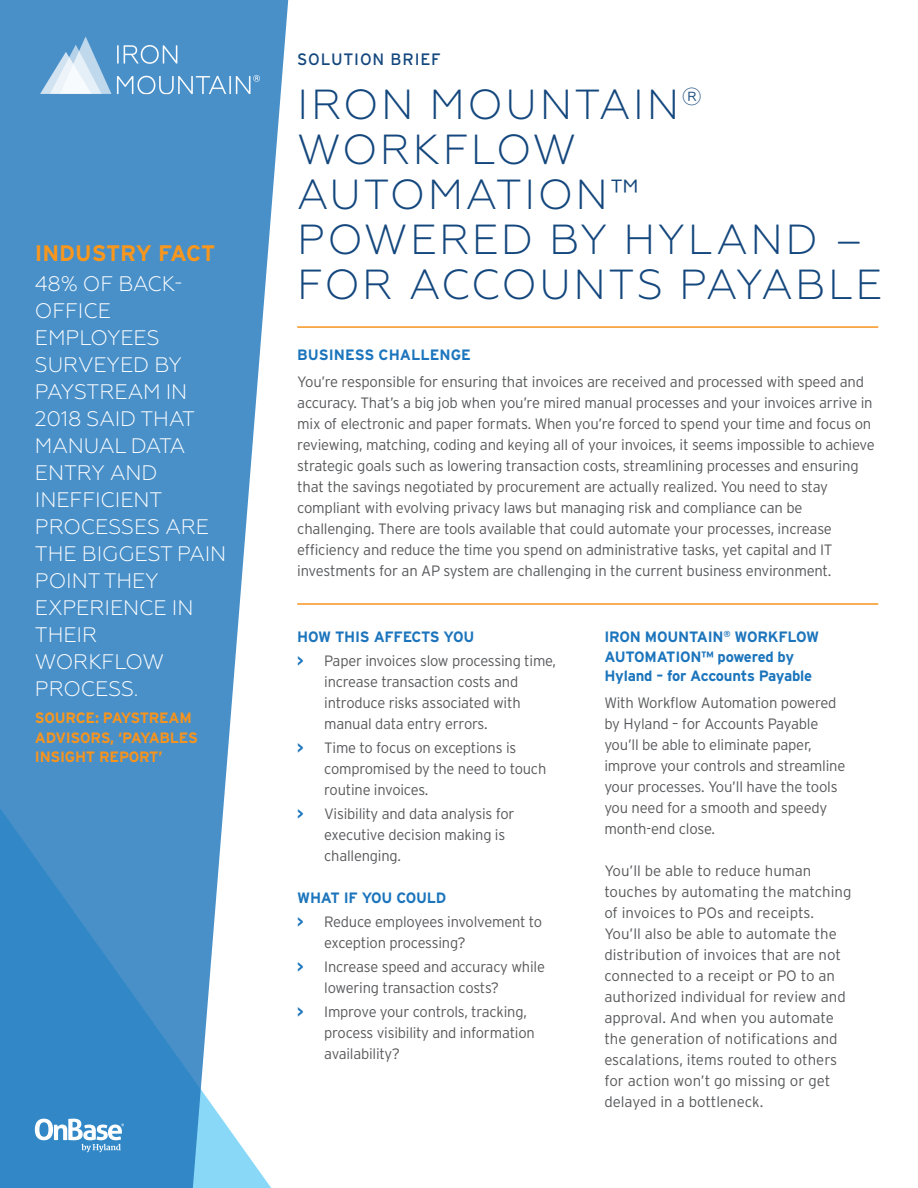
<style>
.page{position:relative;width:918px;height:1188px;background:#fff}
.page>*{position:absolute;margin:0;border:0;box-sizing:border-box;transform-origin:0 0}
.t1{font:300 42px/45px "Geometria";letter-spacing:.055em;color:#14477d}
.t2{font:700 22.5px "Interstate";letter-spacing:-.005em;color:#f8971d}
.t3{font:300 21px/27px "Geometria";letter-spacing:-.005em;color:#fff}
.t4{font:16.5px "Interstate";letter-spacing:.045em;color:#14477d}
.t5{font:300 15px/21px "Interstate";letter-spacing:-.015em;color:#58595b}
.t6{font:700 15px/19.5px "Interstate";letter-spacing:-.015em;color:#1c75bc}
.t7{font:700 15px/19.5px "Interstate";letter-spacing:-.015em;color:#f7941e}
.s1{color:#f8971d}
.s2{font-weight:700;color:#1c75bc}
</style>
<div class="page">
<svg style="left:0;top:0;width:289px;height:1188px;fill:#4990c9"></svg>
<hr style="left:297px;top:326px;width:581px;height:2px;background:#f7941e">
<hr style="left:297px;top:603px;width:581px;height:2px;background:#f7941e">
<svg style="left:35px;top:1119px;width:89px;height:33px"></svg>
<img style="left:36px;top:32px;width:228px;height:67px">
<h2 class="t2" style="left:35px;top:241px;width:182px">INDUSTRY FACT</h2>
<h3 class="t3" style="left:35px;top:270px;width:193px">48% OF BACK-<br>OFFICE<br>EMPLOYEES<br>SURVEYED BY<br>PAYSTREAM IN<br>2018 SAID THAT<br>MANUAL DATA<br>ENTRY AND<br>INEFFICIENT<br>PROCESSES ARE<br>THE BIGGEST PAIN<br>POINT THEY<br>EXPERIENCE IN<br>THEIR<br>WORKFLOW<br>PROCESS.</h3>
<p class="t7" style="left:35px;top:708px;width:165px"><span class="s1">SOURCE:</span> PAYSTREAM<br>ADVISORS, ‘PAYABLES<br>INSIGHT REPORT’</p>
<p class="t4" style="left:297px;top:50px;width:145px">SOLUTION BRIEF</p>
<h1 class="t1" style="left:297px;top:82px;width:586px">IRON MOUNTAIN<sup>®<br></sup>WORKFLOW<br>AUTOMATION™<br>POWERED BY HYLAND ―<br>FOR ACCOUNTS PAYABLE</h1>
<p class="t6" style="left:297px;top:345px;width:175px">BUSINESS CHALLENGE</p>
<p class="t5" style="left:297px;top:371px;width:579px">You’re responsible for ensuring that invoices are received and processed with speed and accuracy. That’s a big job when you’re mired manual processes and your invoices arrive in mix of electronic and paper formats. When you’re forced to spend your time and focus on reviewing, matching, coding and keying all of your invoices, it seems impossible to achieve strategic goals such as lowering transaction costs, streamlining processes and ensuring that the savings negotiated by procurement are actually realized. You need to stay compliant with evolving privacy laws but managing risk and compliance can be challenging. There are tools available that could automate your processes, increase efficiency and reduce the time you spend on administrative tasks, yet capital and IT investments for an AP system are challenging in the current business environment.</p>
<p class="t5" style="left:297px;top:625px;width:260px;line-height:24px"><span class="s2">HOW THIS AFFECTS YOU<br>&gt;</span> Paper invoices slow processing time,</p>
<p class="t5" style="left:324px;top:672px;width:198px">increase transaction costs and introduce risks associated with manual data entry errors.</p>
<p class="t5" style="left:324px;top:738px;width:224px;text-indent:-27px"><span class="s2">&gt;</span> Time to focus on exceptions is compromised by the need to touch routine invoices.</p>
<p class="t5" style="left:324px;top:804px;width:192px;text-indent:-27px"><span class="s2">&gt;</span> Visibility and data analysis for executive decision making is challenging.</p>
<p class="t5" style="left:297px;top:886px;width:247px;line-height:24px"><span class="s2">WHAT IF YOU COULD<br>&gt;</span> Reduce employees involvement to</p>
<p class="t5" style="left:297px;top:931px;width:249px;line-height:24px;text-indent:27px">exception processing?<br><span class="s2">&gt;</span> Increase speed and accuracy while</p>
<p class="t5" style="left:297px;top:976px;width:231px;line-height:24px;text-align:center">lowering transaction costs?<br><span class="s2">&gt;</span> Improve your controls, tracking,</p>
<p class="t5" style="left:324px;top:1023px;width:212px">process visibility and information availability?</p>
<p class="t6" style="left:604px;top:627px;width:216px">IRON MOUNTAIN<sup>®</sup> WORKFLOW<br>AUTOMATION™ powered by<br>Hyland – for Accounts Payable</p>
<p class="t5" style="left:604px;top:693px;width:243px">With Workflow Automation powered by Hyland – for Accounts Payable you’ll be able to eliminate paper, improve your controls and streamline your processes. You’ll have the tools you need for a smooth and speedy month-end close.</p>
<p class="t5" style="left:604px;top:861px;width:249px">You’ll be able to reduce human touches by automating the matching of invoices to POs and receipts.<br>You’ll also be able to automate the distribution of invoices that are not connected to a receipt or PO to an authorized individual for review and approval. And when you automate the generation of notifications and escalations, items routed to others for action won’t go missing or get delayed in a bottleneck.</p>
</div>
